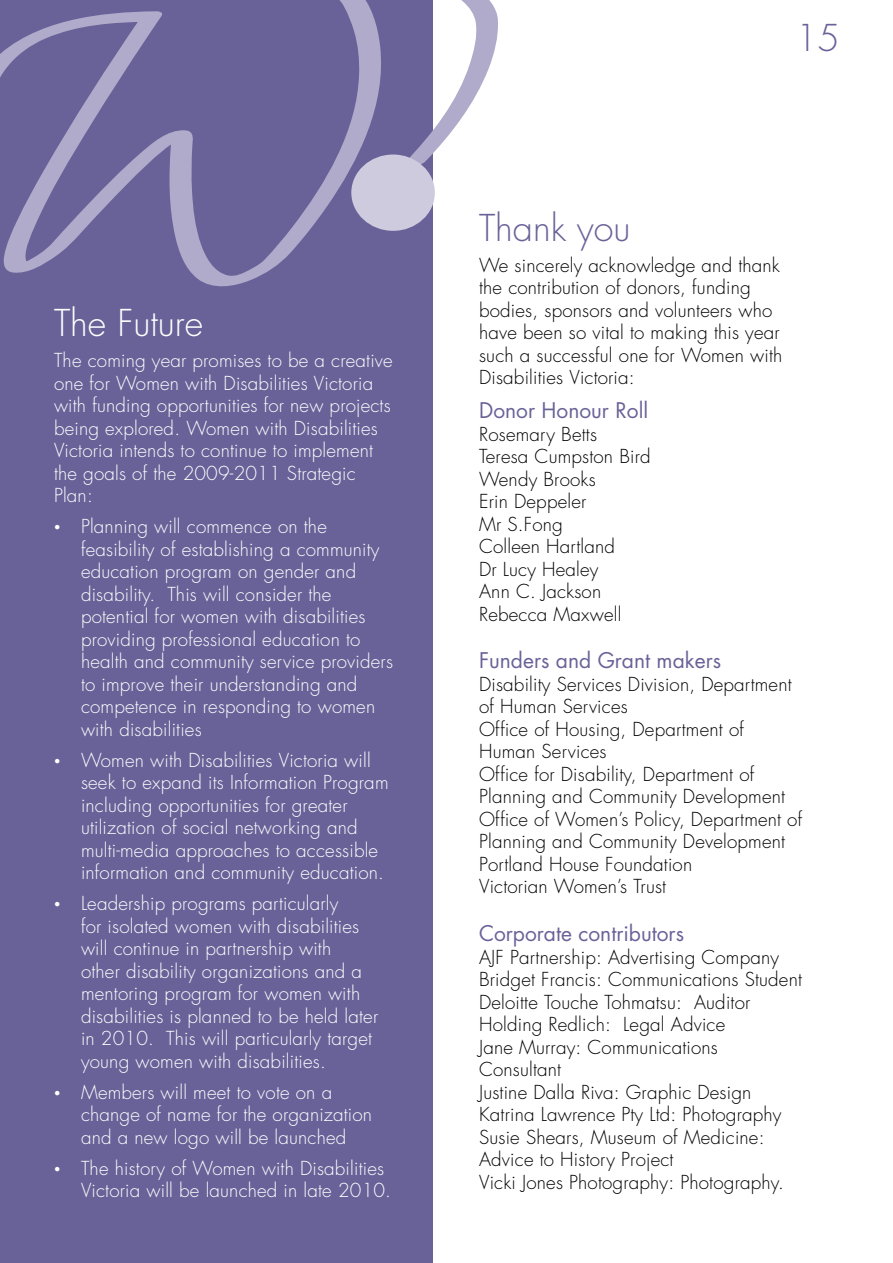
<style>
.page{position:relative;width:893px;height:1263px;background:#fff}
.page>*{position:absolute;margin:0;border:0;box-sizing:border-box;transform-origin:0 0}
.t1{font:300 36px "Futura Std";color:#696298}
.t2{font:300 36px "Futura Std";color:#fff}
.t3{font:21px "Futura Std";color:#696298}
.t4{font:300 18.75px/22.5px "Futura Std";letter-spacing:.01em;color:#fff}
.t5{font:300 18.75px/22.5px "Futura Std";letter-spacing:.01em;color:#000}
.s1{font-family:"Times New Roman";font-weight:400;font-size:18px}
</style>
<div class="page">
<div style="left:0;top:0;width:432px;height:1263px;background:#696298"></div>
<svg style="left:0;top:0;width:498px;height:291px"></svg>
<div style="left:351px;top:155px;width:84px;height:76px;background:#cfcbdf;border-radius:50%"></div>
<h1 class="t2" style="left:54px;top:301px;width:151px">The Future</h1>
<p class="t4" style="left:54px;top:350px;width:340px">The coming year promises to be a creative one for Women with Disabilities Victoria with funding opportunities for new projects being explored. Women with Disabilities Victoria intends to continue to implement the goals of the 2009-2011 Strategic Plan:</p>
<p class="t4" style="left:81px;top:516px;width:314px;text-indent:-27px"><span class="s1">•</span> Planning will commence on the feasibility of establishing a community education program on gender and disability. This will consider the potential for women with disabilities providing professional education to health and community service providers to improve their understanding and competence in responding to women with disabilities</p>
<p class="t4" style="left:81px;top:749px;width:309px;text-indent:-27px"><span class="s1">•</span> Women with Disabilities Victoria will seek to expand its Information Program including opportunities for greater utilization of social networking and multi-media approaches to accessible information and community education.</p>
<p class="t4" style="left:81px;top:893px;width:299px;text-indent:-27px"><span class="s1">•</span> Leadership programs particularly<br>for isolated women with disabilities will continue in partnership with<br>other disability organizations and a mentoring program for women with disabilities is planned to be held later in 2010. This will particularly target young women with disabilities.</p>
<p class="t4" style="left:81px;top:1081px;width:293px;text-indent:-27px"><span class="s1">•</span> Members will meet to vote on a change of name for the organization and a new logo will be launched</p>
<p class="t4" style="left:81px;top:1157px;width:312px;text-indent:-27px"><span class="s1">•</span> The history of Women with Disabilities<br>Victoria will be launched in late 2010.</p>
<h1 class="t1" style="left:795px;top:16px;width:46px">15</h1>
<h1 class="t1" style="left:479px;top:206px;width:153px">Thank you</h1>
<p class="t5" style="left:479px;top:254px;width:305px">We sincerely acknowledge and thank the contribution of donors, funding bodies, sponsors and volunteers who have been so vital to making this year such a successful one for Women with Disabilities Victoria:</p>
<p class="t3" style="left:479px;top:397px;width:171px">Donor Honour Roll</p>
<p class="t5" style="left:479px;top:423px;width:173px">Rosemary Betts<br>Teresa Cumpston Bird<br>Wendy Brooks<br>Erin Deppeler<br>Mr S.Fong<br>Colleen Hartland<br>Dr Lucy Healey<br>Ann C. Jackson<br>Rebecca Maxwell</p>
<p class="t3" style="left:479px;top:647px;width:243px">Funders and Grant makers</p>
<p class="t5" style="left:479px;top:673px;width:325px">Disability Services Division, Department of Human Services<br>Office of Housing, Department of<br>Human Services<br>Office for Disability, Department of<br>Planning and Community Development<br>Office of Women’s Policy, Department of<br>Planning and Community Development<br>Portland House Foundation<br>Victorian Women’s Trust</p>
<p class="t3" style="left:479px;top:920px;width:206px">Corporate contributors</p>
<p class="t5" style="left:479px;top:946px;width:324px">AJF Partnership: Advertising Company Bridget Francis: Communications Student Deloitte Touche Tohmatsu: Auditor Holding Redlich: Legal Advice<br>Jane Murray: Communications Consultant<br>Justine Dalla Riva: Graphic Design Katrina Lawrence Pty Ltd: Photography Susie Shears, Museum of Medicine:<br>Advice to History Project<br>Vicki Jones Photography: Photography.</p>
</div>
